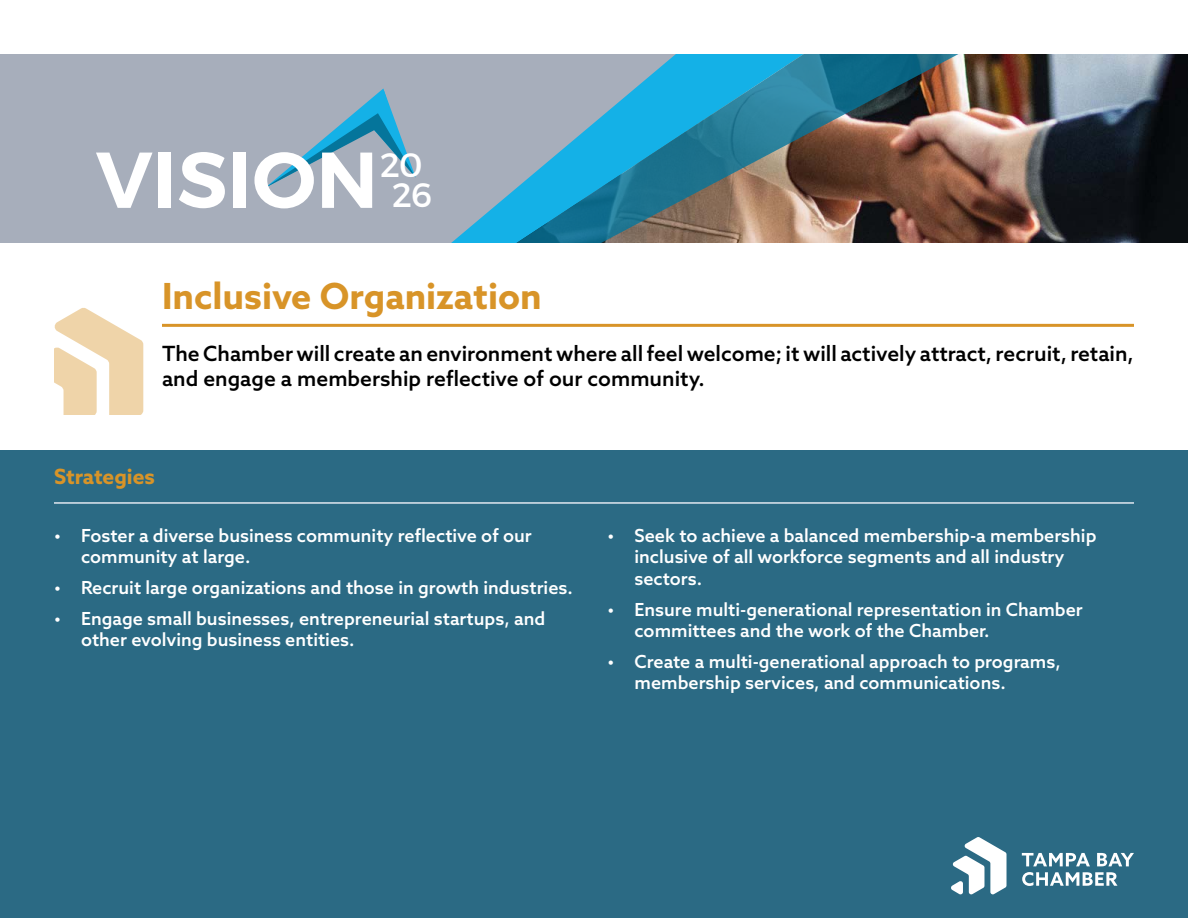
<style>
.page{position:relative;width:1188px;height:918px;background:#fff}
.page>*{position:absolute;margin:0;border:0;box-sizing:border-box;transform-origin:0 0}
.t1{font:600 79.05px "Montserrat";color:#fff}
.t2{font:700 36px "Azo Sans";color:#d89428}
.t3{font:33.9px "Montserrat";color:#fff}
.t4{font:500 21px/25.2px "Azo Sans";color:#000}
.t5{font:700 21px "Azo Sans";color:#d89428}
.t6{font:500 18px/21.6px "Azo Sans";color:#fff}
</style>
<div class="page">
<div style="left:0;top:450px;width:1188px;height:468px;background:#2b6a84"></div>
<svg style="left:1022px;top:853px;width:68px;height:13px"></svg>
<svg style="left:1097px;top:853px;width:37px;height:13px"></svg>
<svg style="left:1022px;top:872px;width:96px;height:14px"></svg>
<svg style="left:951px;top:837px;width:56px;height:57px"></svg>
<hr style="left:162px;top:324px;width:972px;height:3px;background:#d89428">
<hr style="left:54px;top:502px;width:1080px;height:2px;background:#e2e8f0">
<img style="left:1011px;top:54px;width:177px;height:189px">
<div style="left:0;top:54px;width:420px;height:189px;background:#a7aebb"></div>
<img style="left:420px;top:54px;width:591px;height:189px">
<svg style="left:265px;top:89px;width:151px;height:99px;background:#87a9bd"></svg>
<svg style="left:54px;top:308px;width:89px;height:106px"></svg>
<h1 class="t1" style="left:96px;top:131px;width:284px">VISION</h1>
<h3 class="t3" style="left:380px;top:144px;width:44px">20</h3>
<h3 class="t3" style="left:392px;top:174px;width:41px">26</h3>
<h2 class="t2" style="left:162px;top:272px;width:381px">Inclusive Organization</h2>
<p class="t4" style="left:162px;top:341px;width:973px">The Chamber will create an environment where all feel welcome; it will actively attract, recruit, retain, and engage a membership reflective of our community.</p>
<p class="t5" style="left:54px;top:463px;width:102px">Strategies</p>
<p class="t6" style="left:81px;top:524px;width:452px;text-indent:-27px">• Foster a diverse business community reflective of our community at large.</p>
<p class="t6" style="left:54px;top:577px;width:520px">• Recruit large organizations and those in growth industries.</p>
<p class="t6" style="left:81px;top:607px;width:466px;text-indent:-27px">• Engage small businesses, entrepreneurial startups, and other evolving business entities.</p>
<p class="t6" style="left:634px;top:524px;width:464px;text-indent:-27px">• Seek to achieve a balanced membership-a membership inclusive of all workforce segments and all industry sectors.</p>
<p class="t6" style="left:634px;top:598px;width:450px;text-indent:-27px">• Ensure multi-generational representation in Chamber committees and the work of the Chamber.</p>
<p class="t6" style="left:634px;top:650px;width:428px;text-indent:-27px">• Create a multi-generational approach to programs, membership services, and communications.</p>
</div>
